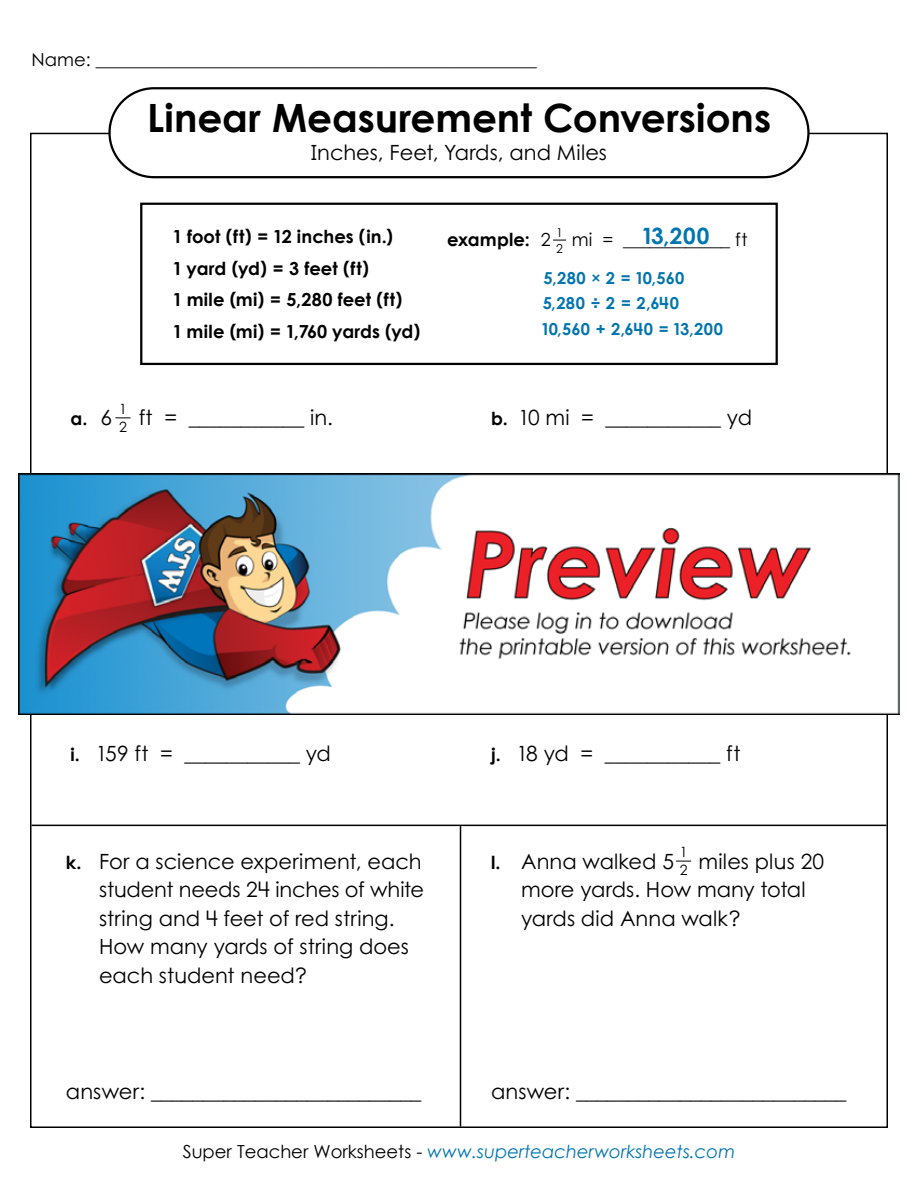
<style>
.page{position:relative;width:918px;height:1188px;background:#fff}
.page>*{position:absolute;margin:0;border:0;box-sizing:border-box;transform-origin:0 0}
.t1{font:700 39px "Century STW4";color:#000}
.t2{font:700 22.5px "Century STW4";color:#0075af}
.t3{font:21px/28.5px "Century STW4";color:#000}
.t4{font:700 18px/31.5px "Century STW4";letter-spacing:.005em;color:#000}
.t5{font:18px "Century STW4";color:#000}
.t6{font:italic 18px "Century Gothic 2";color:#0075af}
.t7{font:700 16.5px/25.5px "Century STW4";letter-spacing:.005em;color:#0075af}
.t8{font:14.1px/18.3px "Century STW4";color:#000}
.t9{font:12.3px/15.9px "Century STW4";color:#000}
.s1{font-weight:700}
.s2{font-weight:400;font-size:21px}
.s3{font-weight:700;font-size:18px}
.s4{font-style:normal;color:#000}
</style>
<div class="page">
<div style="left:140px;top:203px;width:638px;height:162px;border:2px solid #000"></div>
<hr style="left:460px;top:826px;width:1px;height:300px;background:#000">
<hr style="left:32px;top:825px;width:854px;height:1px;background:#000">
<div style="left:108px;top:87px;width:702px;height:91px;border:2px solid #000;border-radius:44px"></div>
<svg style="left:553px;top:240px;width:13px;height:1px"></svg>
<svg style="left:676px;top:861px;width:15px;height:1px"></svg>
<svg style="left:115px;top:417px;width:16px;height:1px"></svg>
<img style="left:18px;top:474px;width:882px;height:240px">
<p class="t5" style="left:32px;top:47px;width:507px">Name: _________________________________________________</p>
<h1 class="t1" style="left:147px;top:88px;width:626px">Linear Measurement Conversions</h1>
<p class="t3" style="left:311px;top:138px;width:297px">Inches, Feet, Yards, and Miles</p>
<p class="t2" style="left:641px;top:219px;width:70px">13,200</p>
<p class="t9" style="left:556px;top:224px;width:8px">1<br>2</p>
<p class="t4" style="left:173px;top:220px;width:249px">1 foot (ft) = 12 inches (in.)<br>1 yard (yd) = 3 feet (ft)<br>1 mile (mi) = 5,280 feet (ft)<br>1 mile (mi) = 1,760 yards (yd)</p>
<p class="t5" style="left:447px;top:227px;width:302px"><span class="s1">example:</span> 2 mi = ____________ ft</p>
<p class="t7" style="left:541px;top:264px;width:184px">5,280 × 2 = 10,560<br>5,280 ÷ 2 = 2,640<br>10,560 + 2,640 = 13,200</p>
<p class="t8" style="left:119px;top:399px;width:9px">1<br>2</p>
<p class="t4" style="left:70px;top:402px;width:43px">a. <span class="s2">6</span></p>
<p class="t3" style="left:139px;top:403px;width:196px">ft = ___________ in.</p>
<p class="t3" style="left:491px;top:403px;width:262px"><span class="s3">b.</span> 10 mi = ___________ yd</p>
<p class="t3" style="left:70px;top:739px;width:262px"><span class="s3">i.</span> 159 ft = ___________ yd</p>
<p class="t3" style="left:99px;top:846px;width:327px;text-indent:-33px"><span class="s3">k.</span> For a science experiment, each student needs 24 inches of white string and 4 feet of red string.<br>How many yards of string does each student need?</p>
<p class="t3" style="left:491px;top:739px;width:251px"><span class="s3">j.</span> 18 yd = ___________ ft</p>
<p class="t8" style="left:680px;top:843px;width:9px">1<br>2</p>
<p class="t3" style="left:521px;top:846px;width:305px;text-indent:-30px"><span class="s3">l.</span> Anna walked 5 miles plus 20 more yards. How many total yards did Anna walk?</p>
<p class="t3" style="left:66px;top:1076px;width:357px">answer: __________________________</p>
<p class="t3" style="left:491px;top:1076px;width:357px">answer: __________________________</p>
<p class="t6" style="left:183px;top:1139px;width:554px"><span class="s4">Super Teacher Worksheets -</span> www.superteacherworksheets.com</p>
</div>
